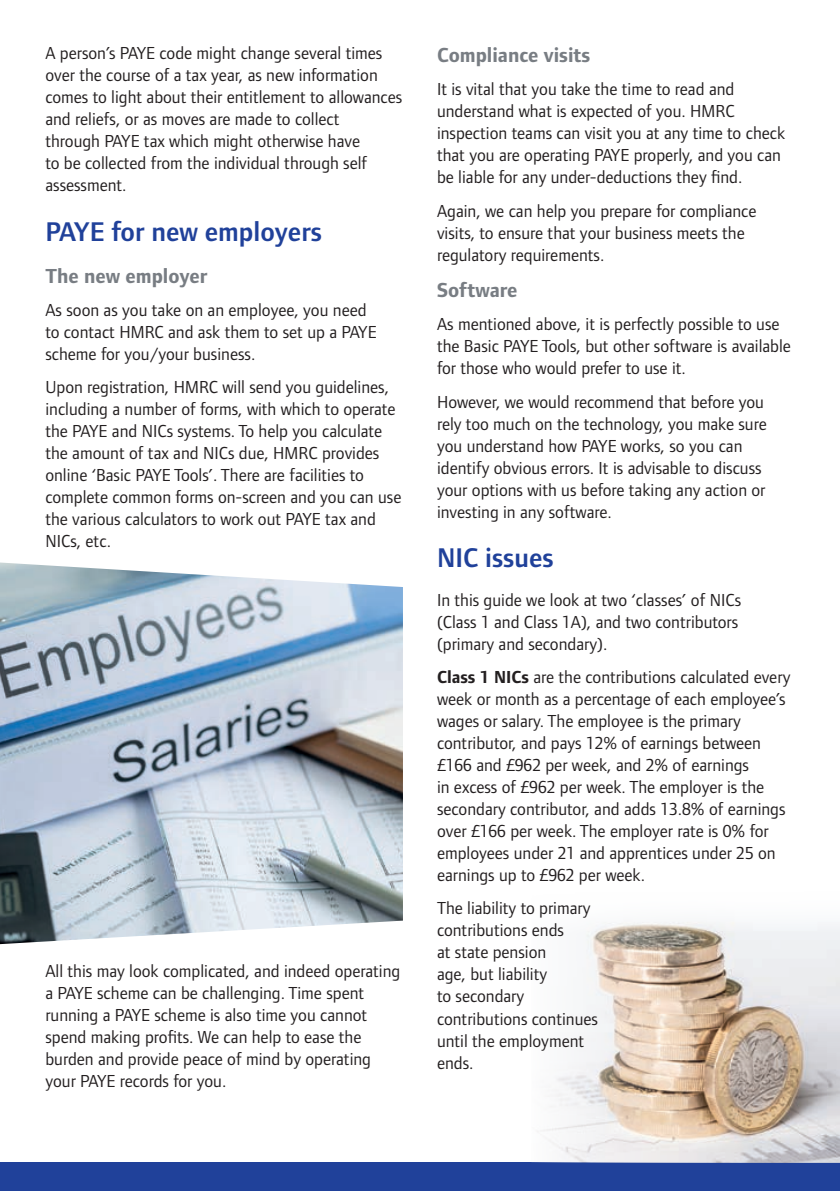
<style>
.page{position:relative;width:840px;height:1191px;background:#fff}
.page>*{position:absolute;margin:0;border:0;box-sizing:border-box;transform-origin:0 0}
.t1{font:600 28px "Foundry Form Sans";color:#20419a}
.t2{font:700 21px "Foundry Form Sans";color:#787d83}
.t3{font:18px/22px "Foundry Form Sans";color:#231f20}
.s1{font-weight:700}
</style>
<div class="page">
<div style="left:0;top:1162px;width:839px;height:29px;background:#20419a"></div>
<img style="left:537px;top:922px;width:302px;height:240px">
<img style="left:0;top:562px;width:403px;height:382px">
<p class="t3" style="left:45px;top:42px;width:358px">A person’s PAYE code might change several times over the course of a tax year, as new information comes to light about their entitlement to allowances and reliefs, or as moves are made to collect<br>through PAYE tax which might otherwise have<br>to be collected from the individual through self assessment.</p>
<h1 class="t1" style="left:45px;top:215px;width:278px">PAYE for new employers</h1>
<p class="t2" style="left:45px;top:264px;width:163px">The new employer</p>
<p class="t3" style="left:45px;top:299px;width:332px">As soon as you take on an employee, you need to contact HMRC and ask them to set up a PAYE scheme for you/your business.</p>
<p class="t3" style="left:45px;top:376px;width:357px">Upon registration, HMRC will send you guidelines, including a number of forms, with which to operate the PAYE and NICs systems. To help you calculate the amount of tax and NICs due, HMRC provides online ‘Basic PAYE Tools’. There are facilities to complete common forms on-screen and you can use the various calculators to work out PAYE tax and NICs, etc.</p>
<p class="t3" style="left:45px;top:959px;width:356px">All this may look complicated, and indeed operating a PAYE scheme can be challenging. Time spent running a PAYE scheme is also time you cannot spend making profits. We can help to ease the burden and provide peace of mind by operating your PAYE records for you.</p>
<p class="t2" style="left:437px;top:43px;width:155px">Compliance visits</p>
<p class="t3" style="left:437px;top:78px;width:349px">It is vital that you take the time to read and understand what is expected of you. HMRC inspection teams can visit you at any time to check that you are operating PAYE properly, and you can be liable for any under-deductions they find.</p>
<p class="t3" style="left:437px;top:199px;width:321px">Again, we can help you prepare for compliance visits, to ensure that your business meets the regulatory requirements.</p>
<p class="t2" style="left:437px;top:278px;width:82px">Software</p>
<p class="t3" style="left:437px;top:313px;width:355px">As mentioned above, it is perfectly possible to use the Basic PAYE Tools, but other software is available for those who would prefer to use it.</p>
<p class="t3" style="left:437px;top:390px;width:331px">However, we would recommend that before you rely too much on the technology, you make sure you understand how PAYE works, so you can identify obvious errors. It is advisable to discuss your options with us before taking any action or investing in any software.</p>
<h1 class="t1" style="left:437px;top:541px;width:118px">NIC issues</h1>
<p class="t3" style="left:437px;top:588px;width:305px">In this guide we look at two ‘classes’ of NICs (Class 1 and Class 1A), and two contributors (primary and secondary).</p>
<p class="t3" style="left:437px;top:666px;width:354px"><span class="s1">Class 1 NICs</span> are the contributions calculated every week or month as a percentage of each employee’s wages or salary. The employee is the primary contributor, and pays 12% of earnings between £166 and £962 per week, and 2% of earnings<br>in excess of £962 per week. The employer is the secondary contributor, and adds 13.8% of earnings over £166 per week. The employer rate is 0% for employees under 21 and apprentices under 25 on earnings up to £962 per week.</p>
<p class="t3" style="left:437px;top:897px;width:162px">The liability to primary contributions ends<br>at state pension<br>age, but liability<br>to secondary contributions continues until the employment ends.</p>
</div>
